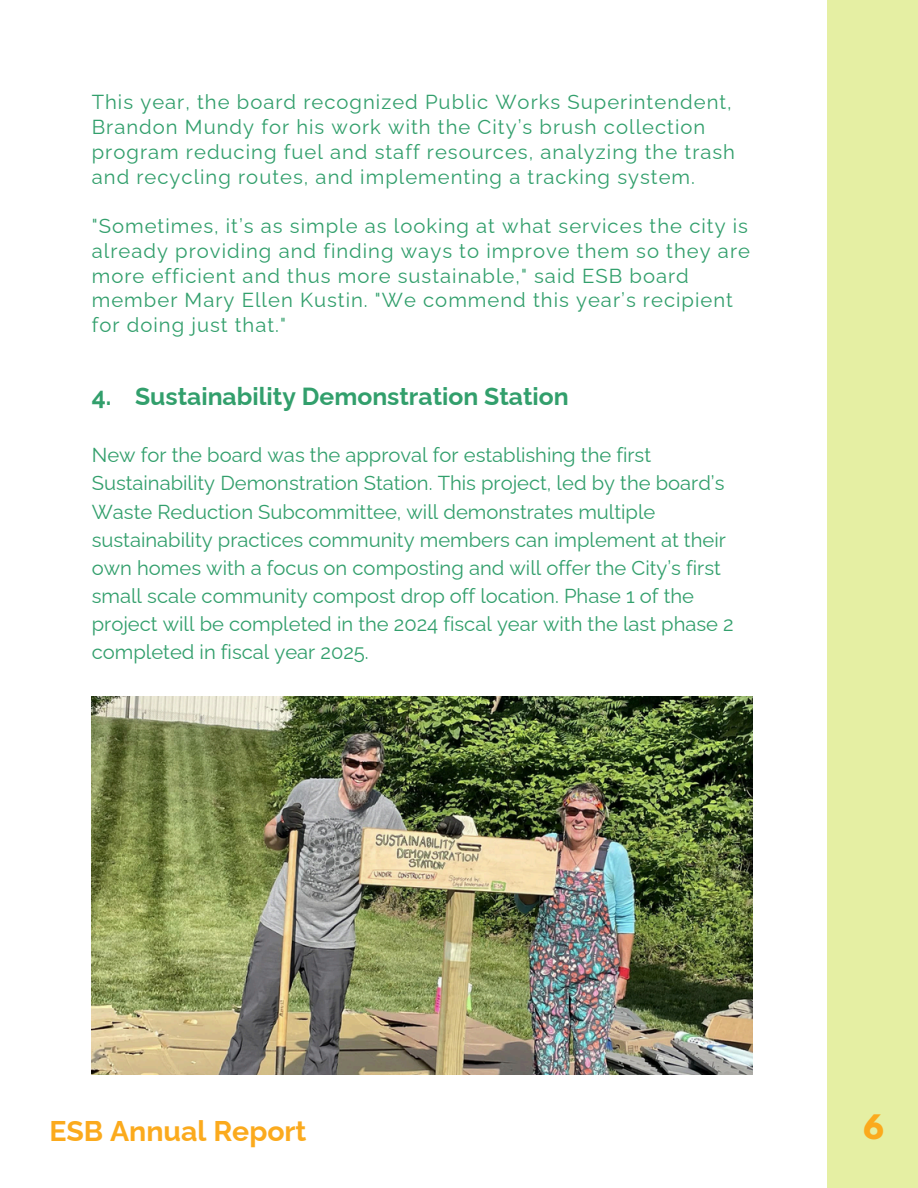
<style>
.page{position:relative;width:918px;height:1188px;background:#e5efa3}
.page>*{position:absolute;margin:0;border:0;box-sizing:border-box;transform-origin:0 0}
.t1{font:700 29.85px "League Spartan";color:#fbaa1d}
.t2{font:700 28.5px "Raleway";color:#fbaa1d}
.t3{font:700 24.75px "Raleway";color:#329f6c}
.t4{font:20.25px/24.8px "Raleway";letter-spacing:.05em;color:#329f6c}
.t5{font:20.25px/28.2px "Raleway";color:#329f6c}
</style>
<div class="page">
<div style="left:0;top:0;width:826px;height:1188px;background:#fff"></div>
<img style="left:92px;top:696px;width:660px;height:378px">
<h1 class="t4" style="left:92px;top:90px;width:645px">This year, the board recognized Public Works Superintendent, Brandon Mundy for his work with the City’s brush collection program reducing fuel and staff resources, analyzing the trash and recycling routes, and implementing a tracking system.</h1>
<p class="t4" style="left:92px;top:214px;width:660px">"Sometimes, it’s as simple as looking at what services the city is already providing and finding ways to improve them so they are more efficient and thus more sustainable," said ESB board member Mary Ellen Kustin. "We commend this year’s recipient for doing just that."</p>
<h2 class="t3" style="left:92px;top:382px;width:478px">4. Sustainability Demonstration Station</h2>
<p class="t5" style="left:92px;top:441px;width:644px">New for the board was the approval for establishing the first Sustainability Demonstration Station. This project, led by the board’s Waste Reduction Subcommittee, will demonstrates multiple sustainability practices community members can implement at their own homes with a focus on composting and will offer the City’s first small scale community compost drop off location. Phase 1 of the project will be completed in the 2024 fiscal year with the last phase 2 completed in fiscal year 2025.</p>
<p class="t2" style="left:49px;top:1114px;width:259px">ESB Annual Report</p>
<p class="t1" style="left:864px;top:1112px;width:22px">6</p>
</div>
